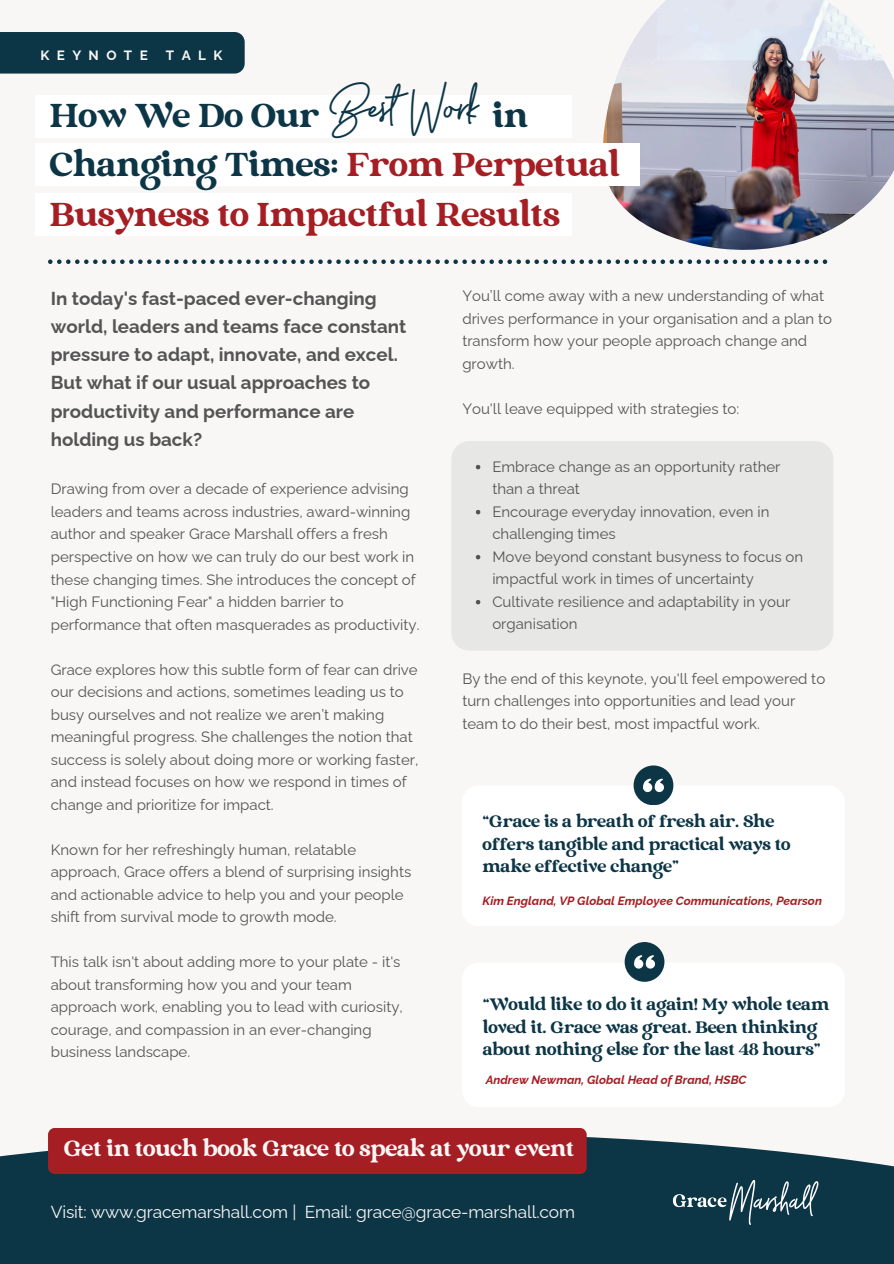
<style>
.page{position:relative;width:894px;height:1264px;background:#fff}
.page>*{position:absolute;margin:0;border:0;box-sizing:border-box;transform-origin:0 0}
.t1{font:45px "Ball Pen Regular";color:#0c3546}
.t2{font:33px/49.5px "Vintage";color:#a41e23}
.t3{font:33px "Vintage";color:#0c3546}
.t4{font:21.9px "Vintage";letter-spacing:-.01em;color:#f8f7f6}
.t5{font:700 18.75px/28.2px "Raleway";color:#545454}
.t6{font:17.4px "Raleway";letter-spacing:-.01em;color:#f8f7f6}
.t7{font:16.5px/22.5px "Vintage";color:#0c3546}
.t8{font:15px/22.5px "Raleway";color:#545454}
.t9{font:700 13.5px "Raleway";letter-spacing:.55em;color:#f8f7f6}
.t10{font:italic 700 12px "Raleway";color:#a41e23}
.s1{color:#0c3546}
</style>
<div class="page">
<div style="left:0;top:0;width:893px;height:1263px;background:#f8f7f6"></div>
<img style="left:603px;top:0;width:290px;height:250px">
<div style="left:0;top:1133px;width:893px;height:130px;background:#0c3546"></div>
<div style="left:451px;top:441px;width:382px;height:209px;background:#e7e7e6"></div>
<svg style="left:475px;top:465px;width:5px;height:4px"></svg>
<svg style="left:475px;top:510px;width:5px;height:4px"></svg>
<svg style="left:475px;top:555px;width:5px;height:4px"></svg>
<svg style="left:475px;top:600px;width:5px;height:4px"></svg>
<img style="left:672px;top:1180px;width:147px;height:45px">
<div style="left:48px;top:1127px;width:538px;height:47px;background:#a41e23;border-radius:7px"></div>
<div style="left:35px;top:95px;width:537px;height:43px;background:#fff"></div>
<div style="left:35px;top:143px;width:604px;height:42px;background:#fff"></div>
<div style="left:35px;top:193px;width:537px;height:43px;background:#fff"></div>
<svg style="left:48px;top:259px;width:779px;height:5px"></svg>
<div style="left:633px;top:765px;width:39px;height:39px;background:#0c3546;border-radius:50%"></div>
<svg style="left:643px;top:778px;width:20px;height:14px"></svg>
<div style="left:624px;top:942px;width:40px;height:39px;background:#0c3546;border-radius:50%"></div>
<svg style="left:634px;top:955px;width:21px;height:13px"></svg>
<div style="left:0;top:32px;width:244px;height:42px;background:#0c3546"></div>
<h3 class="t9" style="left:40px;top:47px;width:109px">KEYNOTE</h3>
<h3 class="t9" style="left:166px;top:47px;width:58px">TALK</h3>
<h6 class="t1" style="left:335px;top:74px;width:147px">Best Work</h6>
<p class="t2" style="left:50px;top:92px;width:571px;text-indent:442px"><span class="s1">in<br>Changing Times:</span> From Perpetual<br>Busyness to Impactful Results</p>
<p class="t3" style="left:50px;top:95px;width:271px">How We Do Our</p>
<h6 class="t5" style="left:51px;top:284px;width:357px">In today's fast-paced ever-changing world, leaders and teams face constant pressure to adapt, innovate, and excel.<br>But what if our usual approaches to productivity and performance are holding us back?</h6>
<h6 class="t8" style="left:462px;top:285px;width:371px">You’ll come away with a new understanding of what drives performance in your organisation and a plan to transform how your people approach change and growth.</h6>
<h6 class="t8" style="left:462px;top:397px;width:278px">You'll leave equipped with strategies to:</h6>
<p class="t8" style="left:51px;top:478px;width:370px">Drawing from over a decade of experience advising leaders and teams across industries, award-winning author and speaker Grace Marshall offers a fresh perspective on how we can truly do our best work in these changing times. She introduces the concept of "High Functioning Fear" a hidden barrier to performance that often masquerades as productivity.</p>
<h1 class="t8" style="left:51px;top:658px;width:369px">Grace explores how this subtle form of fear can drive our decisions and actions, sometimes leading us to busy ourselves and not realize we aren’t making meaningful progress. She challenges the notion that success is solely about doing more or working faster, and instead focuses on how we respond in times of change and prioritize for impact.</h1>
<h2 class="t8" style="left:51px;top:838px;width:362px">Known for her refreshingly human, relatable approach, Grace offers a blend of surprising insights and actionable advice to help you and your people shift from survival mode to growth mode.</h2>
<h4 class="t8" style="left:51px;top:950px;width:353px">This talk isn't about adding more to your plate - it's about transforming how you and your team approach work, enabling you to lead with curiosity, courage, and compassion in an ever-changing business landscape.</h4>
<h6 class="t8" style="left:492px;top:455px;width:289px">Embrace change as an opportunity rather than a threat</h6>
<h6 class="t8" style="left:492px;top:500px;width:278px">Encourage everyday innovation, even in challenging times</h6>
<h6 class="t8" style="left:492px;top:545px;width:312px">Move beyond constant busyness to focus on impactful work in times of uncertainty</h6>
<p class="t8" style="left:492px;top:590px;width:299px">Cultivate resilience and adaptability in your organisation</p>
<h6 class="t8" style="left:462px;top:667px;width:364px">By the end of this keynote, you'll feel empowered to turn challenges into opportunities and lead your team to do their best, most impactful work.</h6>
<p class="t7" style="left:482px;top:811px;width:309px">“Grace is a breath of fresh air. She offers tangible and practical ways to make effective change”</p>
<p class="t10" style="left:482px;top:893px;width:341px">Kim England, VP Global Employee Communications, Pearson</p>
<h6 class="t7" style="left:482px;top:994px;width:348px">“Would like to do it again! My whole team loved it. Grace was great. Been thinking about nothing else for the last 48 hours”</h6>
<p class="t10" style="left:485px;top:1072px;width:262px">Andrew Newman, Global Head of Brand, HSBC</p>
<p class="t4" style="left:64px;top:1135px;width:511px">Get in touch book Grace to speak at your event</p>
<p class="t6" style="left:51px;top:1201px;width:525px">Visit: www.gracemarshall.com | Email: grace@grace-marshall.com</p>
</div>
